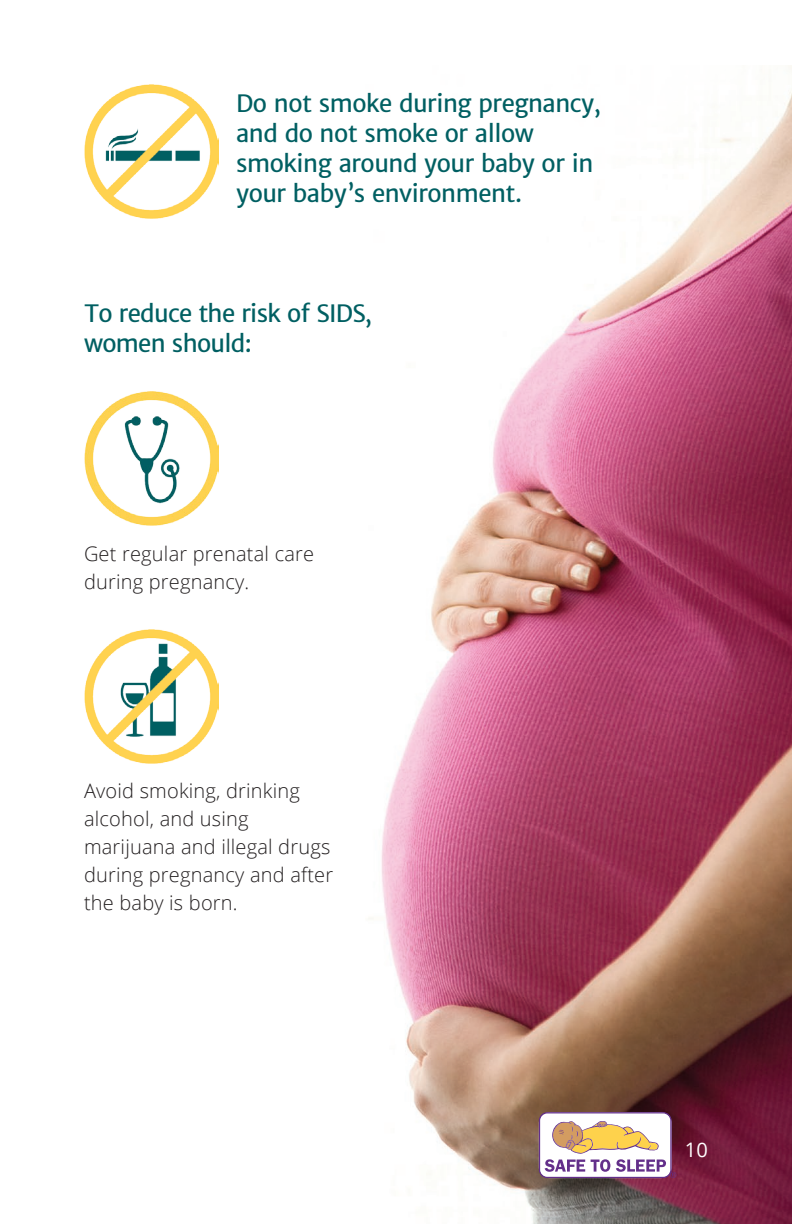
<style>
.page{position:relative;width:792px;height:1224px;background:#fff}
.page>*{position:absolute;margin:0;border:0;box-sizing:border-box;transform-origin:0 0}
.t1{font:24px/30px "Merriweather Sans";letter-spacing:-.02em;color:#005f62}
.t2{font:300 20px/28px "Open Sans";letter-spacing:.01em;color:#231f20}
.t3{font:20px "Open Sans";color:#fff}
</style>
<div class="page">
<img style="left:369px;top:66px;width:423px;height:1158px">
<img style="left:84px;top:85px;width:134px;height:134px">
<div style="left:539px;top:1112px;width:133px;height:66px;background:#fff;border-radius:11px"></div>
<div style="left:539px;top:1112px;width:133px;height:66px;border:1px solid #632f8a;border-radius:8px"></div>
<svg style="left:545px;top:1121px;width:131px;height:57px"></svg>
<img style="left:84px;top:391px;width:134px;height:135px">
<img style="left:84px;top:629px;width:134px;height:135px">
<h3 class="t1" style="left:236px;top:88px;width:366px">Do not smoke during pregnancy, and do not smoke or allow smoking around your baby or in your baby’s environment.</h3>
<h3 class="t1" style="left:84px;top:298px;width:289px">To reduce the risk of SIDS, women should:</h3>
<p class="t2" style="left:84px;top:539px;width:232px">Get regular prenatal care during pregnancy.</p>
<p class="t2" style="left:84px;top:776px;width:251px">Avoid smoking, drinking alcohol, and using marijuana and illegal drugs during pregnancy and after the baby is born.</p>
<p class="t3" style="left:685px;top:1136px;width:25px">10</p>
</div>
